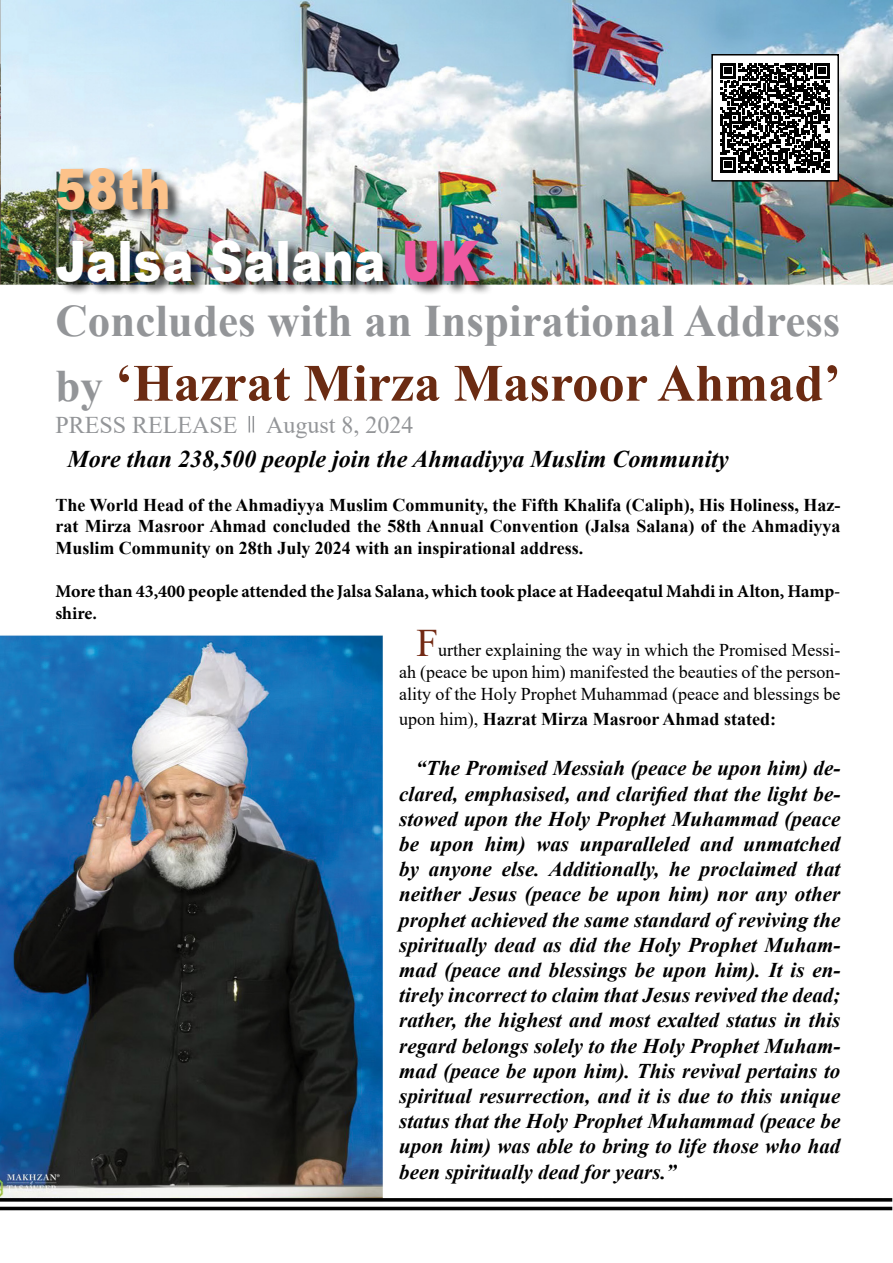
<style>
.page{position:relative;width:893px;height:1263px;background:#fff}
.page>*{position:absolute;margin:0;border:0;box-sizing:border-box;transform-origin:0 0}
.t1{font:900 55.8px/72px "Arial";letter-spacing:.01em;color:#fff;scale:.83 1}
.t2{font:700 52.5px "Times New Roman";color:#6b2b12}
.t3{font:700 45px "Times New Roman";color:#939598}
.t4{font:italic 700 24px "Times New Roman";color:#000}
.t5{font:24px "Times New Roman";color:#939598}
.t6{font:italic 700 21px/25.2px "Times New Roman";color:#000;text-align:justify}
.t7{font:700 18px/21.6px "Times New Roman";color:#000;text-align:justify}
.t8{font:18px/21.6px "Times New Roman";color:#000;text-align:justify}
.t9{font:700 18px/21.6px "Minion Pro";color:#000}
.s1{color:#fcc28a}
.s2{color:#ef58a0}
.s3{font-size:45px;color:#939598}
.s4{font-size:39px;color:#732a14}
.s5{font-weight:400}
</style>
<div class="page">
<img style="left:0;top:0;width:893px;height:1211px">
<div style="left:56px;top:166px;width:438px;height:130px;background:#000;opacity:.75"></div>
<svg style="left:249px;top:416px;width:5px;height:16px"></svg>
<div style="left:712px;top:55px;width:126px;height:126px;background:#fff"></div>
<div style="left:711px;top:54px;width:128px;height:128px;border:2px solid #000"></div>
<svg style="left:720px;top:63px;width:110px;height:110px"></svg>
<h1 class="t1" style="left:55px;top:152px;width:513px"><span class="s1">58th<br></span>Jalsa Salana <span class="s2">UK</span></h1>
<h3 class="t3" style="left:55px;top:289px;width:786px">Concludes with an Inspirational Address</h3>
<h2 class="t2" style="left:55px;top:345px;width:787px"><span class="s3">by</span> ‘Hazrat Mirza Masroor Ahmad’</h2>
<p class="t5" style="left:55px;top:408px;width:360px">PRESS RELEASE August 8, 2024</p>
<p class="t4" style="left:67px;top:443px;width:663px">More than 238,500 people join the Ahmadiyya Muslim Community</p>
<p class="t7" style="left:55px;top:493px;width:786px">The World Head of the Ahmadiyya Muslim Community, the Fifth Khalifa (Caliph), His Holiness, Haz&shy;rat Mirza Masroor Ahmad concluded the 58th Annual Convention (Jalsa Salana) of the Ahmadiyya Muslim Community on 28th July 2024 with an inspirational address.</p>
<p class="t9" style="left:55px;top:580px;width:786px">More than 43,400 people attended the Jalsa Salana, which took place at Hadeeqatul Mahdi in Alton, Hamp&shy;shire.</p>
<p class="t8" style="left:399px;top:639px;width:443px;text-indent:17px"><span class="s4">F</span>urther explaining the way in which the Promised Messi&shy;ah (peace be upon him) manifested the beauties of the person&shy;ality of the Holy Prophet Muhammad (peace and blessings be</p>
<p class="t7" style="left:399px;top:707px;width:378px"><span class="s5">upon him),</span> Hazrat Mirza Masroor Ahmad stated:</p>
<p class="t6" style="left:399px;top:755px;width:443px;text-indent:16px">“The Promised Messiah (peace be upon him) de&shy;clared, emphasised, and clarified that the light be&shy;stowed upon the Holy Prophet Muhammad (peace be upon him) was unparalleled and unmatched by anyone else. Additionally, he proclaimed that neither Jesus (peace be upon him) nor any other prophet achieved the same standard of reviving the spiritually dead as did the Holy Prophet Muham&shy;mad (peace and blessings be upon him). It is en&shy;tirely incorrect to claim that Jesus revived the dead; rather, the highest and most exalted status in this regard belongs solely to the Holy Prophet Muham&shy;mad (peace be upon him). This revival pertains to spiritual resurrection, and it is due to this unique status that the Holy Prophet Muhammad (peace be upon him) was able to bring to life those who had been spiritually dead for years.”</p>
</div>
